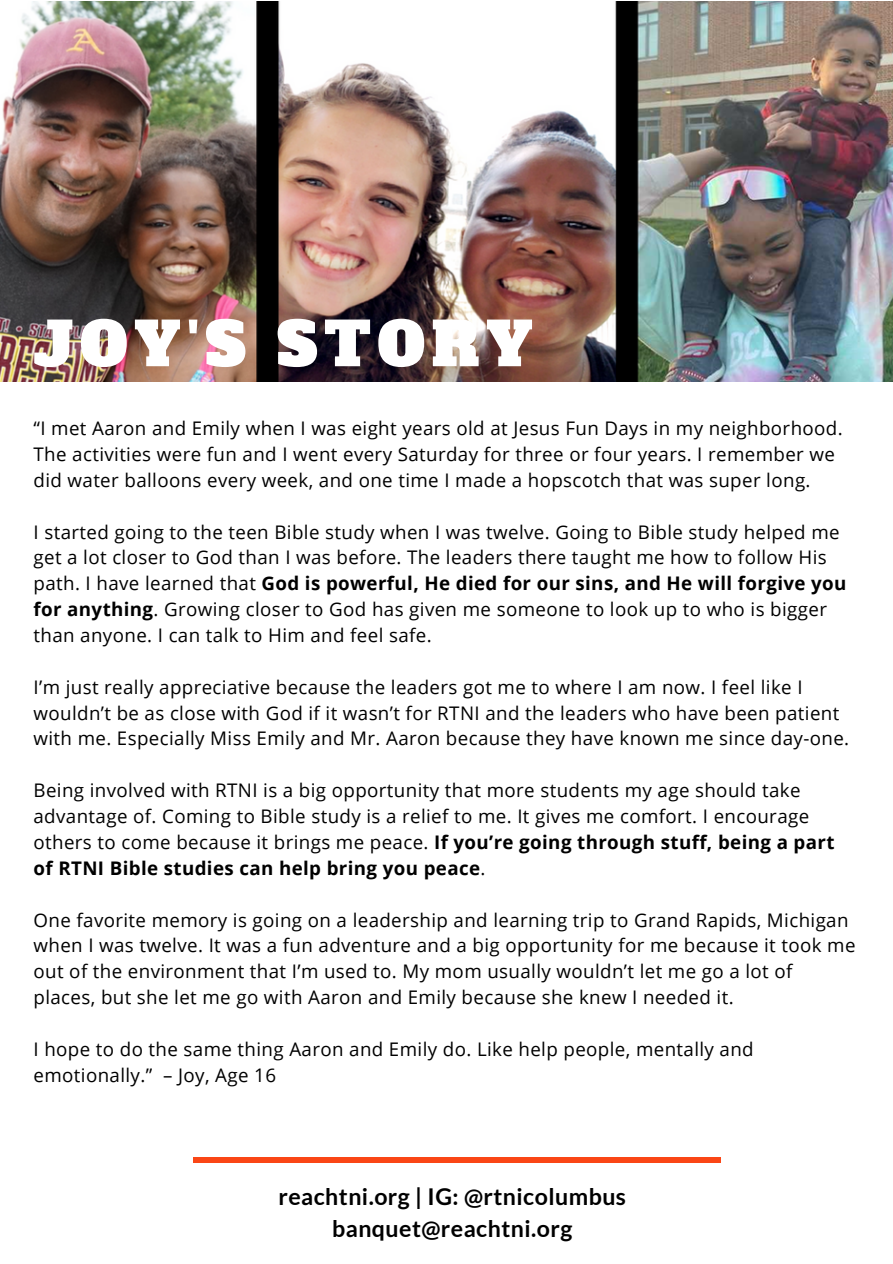
<style>
.page{position:relative;width:893px;height:1264px;background:#fff}
.page>*{position:absolute;margin:0;border:0;box-sizing:border-box;transform-origin:0 0}
.t1{font:60px "Alfa Slab One";letter-spacing:.11em;color:#fff}
.t2{font:700 23.1px "Lato";letter-spacing:.02em;color:#000}
.t3{font:18.75px/25.8px "Open Sans";letter-spacing:.02em;color:#000}
.s1{font-weight:700}
</style>
<div class="page">
<img style="left:0;top:1px;width:892px;height:380px">
<div style="left:193px;top:1156px;width:527px;height:6px;background:#fa4616"></div>
<p class="t1" style="left:34px;top:304px;width:500px">JOY'S STORY</p>
<p class="t3" style="left:34px;top:415px;width:810px">“I met Aaron and Emily when I was eight years old at Jesus Fun Days in my neighborhood.<br>The activities were fun and I went every Saturday for three or four years. I remember we did water balloons every week, and one time I made a hopscotch that was super long.</p>
<p class="t3" style="left:34px;top:518px;width:814px">I started going to the teen Bible study when I was twelve. Going to Bible study helped me get a lot closer to God than I was before. The leaders there taught me how to follow His path. I have learned that <span class="s1">God is powerful, He died for our sins, and He will forgive you for anything</span>. Growing closer to God has given me someone to look up to who is bigger than anyone. I can talk to Him and feel safe.</p>
<p class="t3" style="left:34px;top:673px;width:817px">I’m just really appreciative because the leaders got me to where I am now. I feel like I wouldn’t be as close with God if it wasn’t for RTNI and the leaders who have been patient with me. Especially Miss Emily and Mr. Aaron because they have known me since day-one.</p>
<p class="t3" style="left:34px;top:777px;width:802px">Being involved with RTNI is a big opportunity that more students my age should take advantage of. Coming to Bible study is a relief to me. It gives me comfort. I encourage others to come because it brings me peace. <span class="s1">If you’re going through stuff, being a part of RTNI Bible studies can help bring you peace</span>.</p>
<p class="t3" style="left:34px;top:906px;width:823px">One favorite memory is going on a leadership and learning trip to Grand Rapids, Michigan when I was twelve. It was a fun adventure and a big opportunity for me because it took me out of the environment that I’m used to. My mom usually wouldn’t let me go a lot of places, but she let me go with Aaron and Emily because she knew I needed it.</p>
<p class="t3" style="left:34px;top:1035px;width:721px">I hope to do the same thing Aaron and Emily do. Like help people, mentally and emotionally.” – Joy, Age 16</p>
<p class="t2" style="left:278px;top:1182px;width:349px">reachtni.org | IG: @rtnicolumbus</p>
<p class="t2" style="left:332px;top:1213px;width:242px">banquet@reachtni.org</p>
</div>
